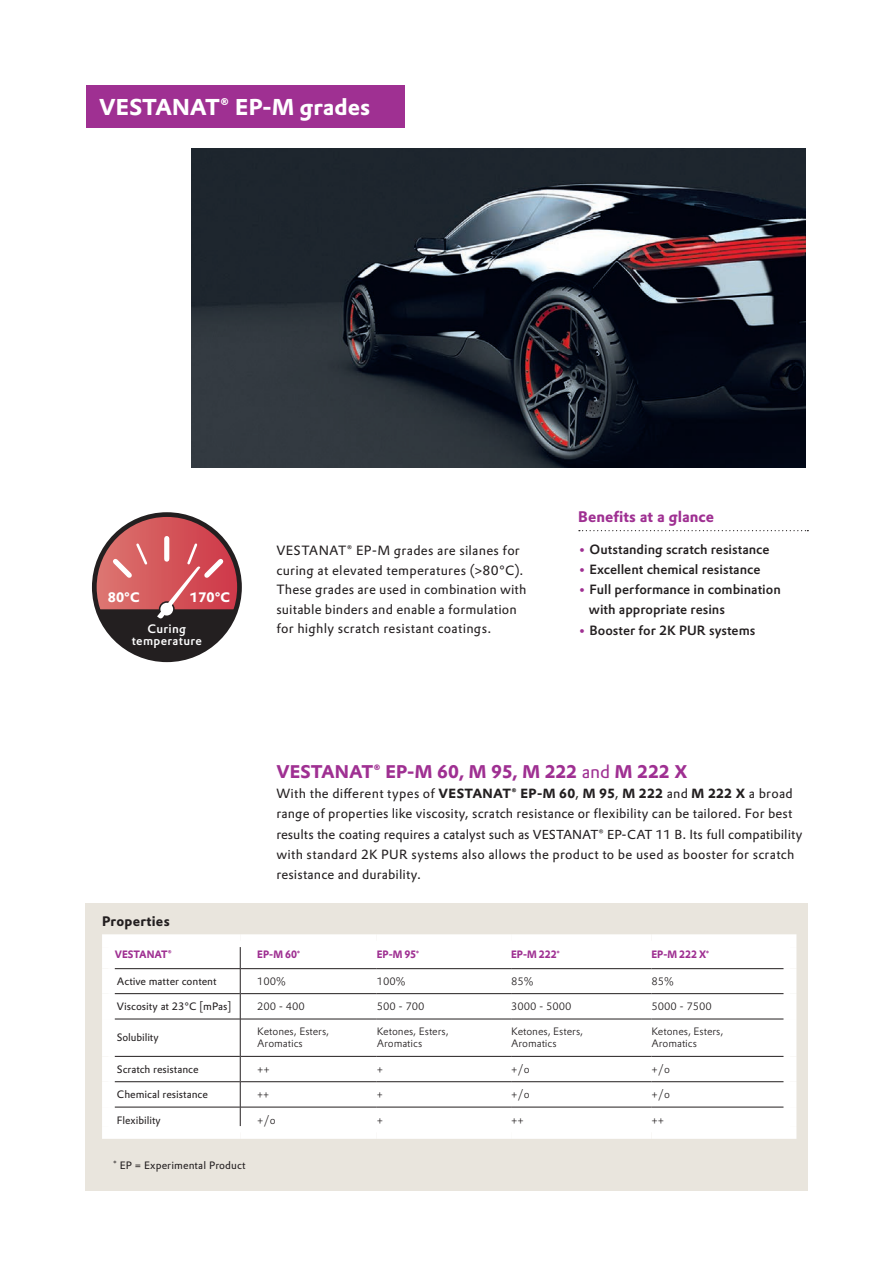
<style>
.page{position:relative;width:893px;height:1263px;background:#fff}
.page>*{position:absolute;margin:0;border:0;box-sizing:border-box;transform-origin:0 0}
.t1{font:700 22.5px "Evonik Prokyon";color:#fff}
.t2{font:700 18px "Evonik Prokyon";letter-spacing:-.005em;color:#9f3092}
.t3{font:700 15px "Evonik Prokyon";color:#9f3092}
.t4{font:700 13.5px "Evonik Prokyon";letter-spacing:.015em;color:#231f20}
.t5{font:700 13.5px "Evonik Prokyon";color:#fff}
.t6{font:13.2px/19.5px "Evonik Prokyon";letter-spacing:.015em;color:#231f20}
.t7{font:500 13.2px/20.2px "Evonik Prokyon";color:#231f20}
.t8{font:13.05px/20.2px "Evonik Prokyon";letter-spacing:.015em;color:#231f20}
.t9{font:500 12px/12px "Evonik Prokyon";letter-spacing:.025em;color:#fff;text-align:center}
.t10{font:300 10.5px/12px "Evonik Prokyon";color:#231f20}
.t11{font:10.5px "Evonik Prokyon";color:#231f20}
.t12{font:700 10.5px "Evonik Prokyon";letter-spacing:-.005em;color:#9f3092;scale:.94 1}
.t13{font:300 10.5px "Evonik Prokyon";color:#231f20;scale:.96 1}
.s1{color:#9f3092}
.s2{font-weight:400}
.s3{font-weight:700}
.s4{font-size:12.75px}
</style>
<div class="page">
<div style="left:85px;top:903px;width:723px;height:255px;background:#e9e5dd"></div>
<div style="left:115px;top:947px;width:669px;height:179px;background:#fff"></div>
<div style="left:115px;top:969px;width:669px;height:138px;background:#fff"></div>
<div style="left:102px;top:934px;width:138px;height:13px;background:#fff"></div>
<div style="left:102px;top:947px;width:13px;height:22px;background:#fff"></div>
<div style="left:240px;top:934px;width:137px;height:13px;background:#fff"></div>
<div style="left:377px;top:934px;width:134px;height:13px;background:#fff"></div>
<div style="left:511px;top:934px;width:140px;height:13px;background:#fff"></div>
<div style="left:651px;top:934px;width:145px;height:13px;background:#fff"></div>
<div style="left:102px;top:969px;width:13px;height:25px;background:#fff"></div>
<div style="left:102px;top:994px;width:13px;height:25px;background:#fff"></div>
<div style="left:102px;top:1019px;width:13px;height:37px;background:#fff"></div>
<div style="left:102px;top:1056px;width:13px;height:26px;background:#fff"></div>
<div style="left:102px;top:1082px;width:13px;height:25px;background:#fff"></div>
<div style="left:102px;top:1107px;width:13px;height:19px;background:#fff"></div>
<div style="left:102px;top:1126px;width:138px;height:13px;background:#fff"></div>
<div style="left:240px;top:1126px;width:137px;height:13px;background:#fff"></div>
<div style="left:377px;top:1126px;width:134px;height:13px;background:#fff"></div>
<div style="left:511px;top:1126px;width:140px;height:13px;background:#fff"></div>
<div style="left:651px;top:1126px;width:145px;height:13px;background:#fff"></div>
<hr style="left:115px;top:993px;width:125px;height:1px;background:#231f20">
<hr style="left:241px;top:993px;width:136px;height:1px;background:#231f20">
<hr style="left:377px;top:993px;width:134px;height:1px;background:#231f20">
<hr style="left:511px;top:993px;width:140px;height:1px;background:#231f20">
<hr style="left:651px;top:993px;width:133px;height:1px;background:#231f20">
<hr style="left:115px;top:1019px;width:125px;height:1px;background:#231f20">
<hr style="left:241px;top:1019px;width:136px;height:1px;background:#231f20">
<hr style="left:377px;top:1019px;width:134px;height:1px;background:#231f20">
<hr style="left:511px;top:1019px;width:140px;height:1px;background:#231f20">
<hr style="left:651px;top:1019px;width:133px;height:1px;background:#231f20">
<hr style="left:115px;top:1056px;width:125px;height:1px;background:#231f20">
<hr style="left:241px;top:1056px;width:136px;height:1px;background:#231f20">
<hr style="left:377px;top:1056px;width:134px;height:1px;background:#231f20">
<hr style="left:511px;top:1056px;width:140px;height:1px;background:#231f20">
<hr style="left:651px;top:1056px;width:133px;height:1px;background:#231f20">
<hr style="left:115px;top:1081px;width:125px;height:1px;background:#231f20">
<hr style="left:241px;top:1081px;width:136px;height:1px;background:#231f20">
<hr style="left:377px;top:1081px;width:134px;height:1px;background:#231f20">
<hr style="left:511px;top:1081px;width:140px;height:1px;background:#231f20">
<hr style="left:651px;top:1081px;width:133px;height:1px;background:#231f20">
<hr style="left:115px;top:1107px;width:125px;height:1px;background:#231f20">
<hr style="left:241px;top:1107px;width:136px;height:1px;background:#231f20">
<hr style="left:377px;top:1107px;width:134px;height:1px;background:#231f20">
<hr style="left:511px;top:1107px;width:140px;height:1px;background:#231f20">
<hr style="left:651px;top:1107px;width:133px;height:1px;background:#231f20">
<svg style="left:240px;top:947px;width:1px;height:72px"></svg>
<hr style="left:240px;top:1019px;width:1px;height:37px;background:#231f20">
<svg style="left:240px;top:1056px;width:1px;height:70px"></svg>
<hr style="left:115px;top:968px;width:125px;height:1px;background:#231f20">
<hr style="left:240px;top:968px;width:137px;height:1px;background:#231f20">
<hr style="left:377px;top:968px;width:134px;height:1px;background:#231f20">
<hr style="left:511px;top:968px;width:140px;height:1px;background:#231f20">
<hr style="left:651px;top:968px;width:133px;height:1px;background:#231f20">
<div style="left:784px;top:947px;width:12px;height:22px;background:#fff"></div>
<div style="left:784px;top:969px;width:12px;height:25px;background:#fff"></div>
<div style="left:784px;top:994px;width:12px;height:25px;background:#fff"></div>
<div style="left:784px;top:1019px;width:12px;height:37px;background:#fff"></div>
<div style="left:784px;top:1056px;width:12px;height:26px;background:#fff"></div>
<div style="left:784px;top:1082px;width:12px;height:25px;background:#fff"></div>
<div style="left:784px;top:1107px;width:12px;height:19px;background:#fff"></div>
<div style="left:85px;top:1148px;width:723px;height:43px;background:#e9e5dd"></div>
<svg style="left:579px;top:530px;width:229px;height:1px"></svg>
<div style="left:86px;top:85px;width:319px;height:43px;background:#9f3092"></div>
<img style="left:191px;top:149px;width:615px;height:319px">
<svg style="left:94px;top:515px;width:145px;height:145px;background:#c35155"></svg>
<div style="left:92px;top:512px;width:150px;height:150px;border:5px solid #231f20;border-radius:50%"></div>
<div style="left:164px;top:538px;width:5px;height:21px;background:#fff"></div>
<svg style="left:98px;top:541px;width:138px;height:119px;background:#9d5c5f"></svg>
<h1 class="t1" style="left:99px;top:89px;width:273px">VESTANAT® EP-M grades</h1>
<p class="t5" style="left:108px;top:587px;width:33px">80°C</p>
<p class="t5" style="left:190px;top:587px;width:41px">170°C</p>
<p class="t9" style="left:132px;top:622px;width:72px">Curing temperature</p>
<p class="t6" style="left:276px;top:540px;width:252px">VESTANAT® EP-M grades are silanes for curing at elevated temperatures (&gt;80°C).<br>These grades are used in combination with suitable binders and enable a formulation for highly scratch resistant coatings.</p>
<p class="t3" style="left:578px;top:504px;width:137px">Benefits at a glance</p>
<p class="t7" style="left:578px;top:538px;width:193px"><span class="s1">•</span> Outstanding scratch resistance</p>
<p class="t7" style="left:578px;top:558px;width:184px"><span class="s1">•</span> Excellent chemical resistance</p>
<p class="t7" style="left:589px;top:578px;width:193px;text-indent:-11px"><span class="s1">•</span> Full performance in combination with appropriate resins</p>
<p class="t7" style="left:578px;top:619px;width:179px"><span class="s1">•</span> Booster for 2K PUR systems</p>
<h2 class="t2" style="left:276px;top:757px;width:412px">VESTANAT® EP-M 60, M 95, M 222 <span class="s2">and</span> M 222 X</h2>
<p class="t8" style="left:276px;top:782px;width:527px">With the different types of <span class="s3">VESTANAT® EP-M 60</span>, <span class="s3">M 95</span>, <span class="s3">M 222</span> and <span class="s3">M 222 X</span> a broad range of properties like viscosity, scratch resistance or flexibility can be tailored. For best results the coating requires a catalyst such as <span class="s4">VESTANAT® EP-CAT 11 B</span>. Its full compatibility with standard 2K PUR systems also allows the product to be used as booster for scratch resistance and durability.</p>
<p class="t4" style="left:102px;top:910px;width:69px">Properties</p>
<p class="t12" style="left:115px;top:946px;width:62px">VESTANAT®</p>
<p class="t12" style="left:257px;top:946px;width:47px">EP-M 60<sup>*</sup></p>
<p class="t12" style="left:377px;top:946px;width:47px">EP-M 95<sup>*</sup></p>
<p class="t12" style="left:511px;top:946px;width:53px">EP-M 222<sup>*</sup></p>
<p class="t12" style="left:651px;top:946px;width:63px">EP-M 222 X<sup>*</sup></p>
<p class="t11" style="left:117px;top:973px;width:101px">Active matter content</p>
<p class="t10" style="left:257px;top:974px;width:30px">100%</p>
<p class="t10" style="left:377px;top:974px;width:30px">100%</p>
<p class="t10" style="left:511px;top:974px;width:24px">85%</p>
<p class="t10" style="left:651px;top:974px;width:24px">85%</p>
<p class="t11" style="left:117px;top:998px;width:116px">Viscosity at 23°C [mPas]</p>
<p class="t10" style="left:257px;top:1000px;width:49px">200 - 400</p>
<p class="t10" style="left:377px;top:1000px;width:49px">500 - 700</p>
<p class="t10" style="left:511px;top:1000px;width:62px">3000 - 5000</p>
<p class="t10" style="left:651px;top:1000px;width:62px">5000 - 7500</p>
<p class="t11" style="left:117px;top:1029px;width:43px">Solubility</p>
<p class="t10" style="left:257px;top:1025px;width:73px">Ketones, Esters,<br>Aromatics</p>
<p class="t10" style="left:377px;top:1025px;width:73px">Ketones, Esters,<br>Aromatics</p>
<p class="t10" style="left:511px;top:1025px;width:73px">Ketones, Esters,<br>Aromatics</p>
<p class="t10" style="left:651px;top:1025px;width:73px">Ketones, Esters,<br>Aromatics</p>
<p class="t11" style="left:117px;top:1061px;width:83px">Scratch resistance</p>
<p class="t10" style="left:257px;top:1062px;width:14px">++</p>
<p class="t10" style="left:377px;top:1062px;width:8px">+</p>
<p class="t10" style="left:511px;top:1062px;width:20px">+/o</p>
<p class="t10" style="left:651px;top:1062px;width:20px">+/o</p>
<p class="t11" style="left:117px;top:1086px;width:92px">Chemical resistance</p>
<p class="t13" style="left:257px;top:1086px;width:14px">++</p>
<p class="t13" style="left:377px;top:1086px;width:8px">+</p>
<p class="t10" style="left:511px;top:1088px;width:20px">+/o</p>
<p class="t10" style="left:651px;top:1088px;width:20px">+/o</p>
<p class="t11" style="left:117px;top:1112px;width:45px">Flexibility</p>
<p class="t10" style="left:257px;top:1113px;width:20px">+/o</p>
<p class="t10" style="left:377px;top:1113px;width:8px">+</p>
<p class="t10" style="left:511px;top:1113px;width:14px">++</p>
<p class="t10" style="left:651px;top:1113px;width:14px">++</p>
<p class="t11" style="left:113px;top:1157px;width:134px"><sup>*</sup> EP = Experimental Product</p>
</div>
